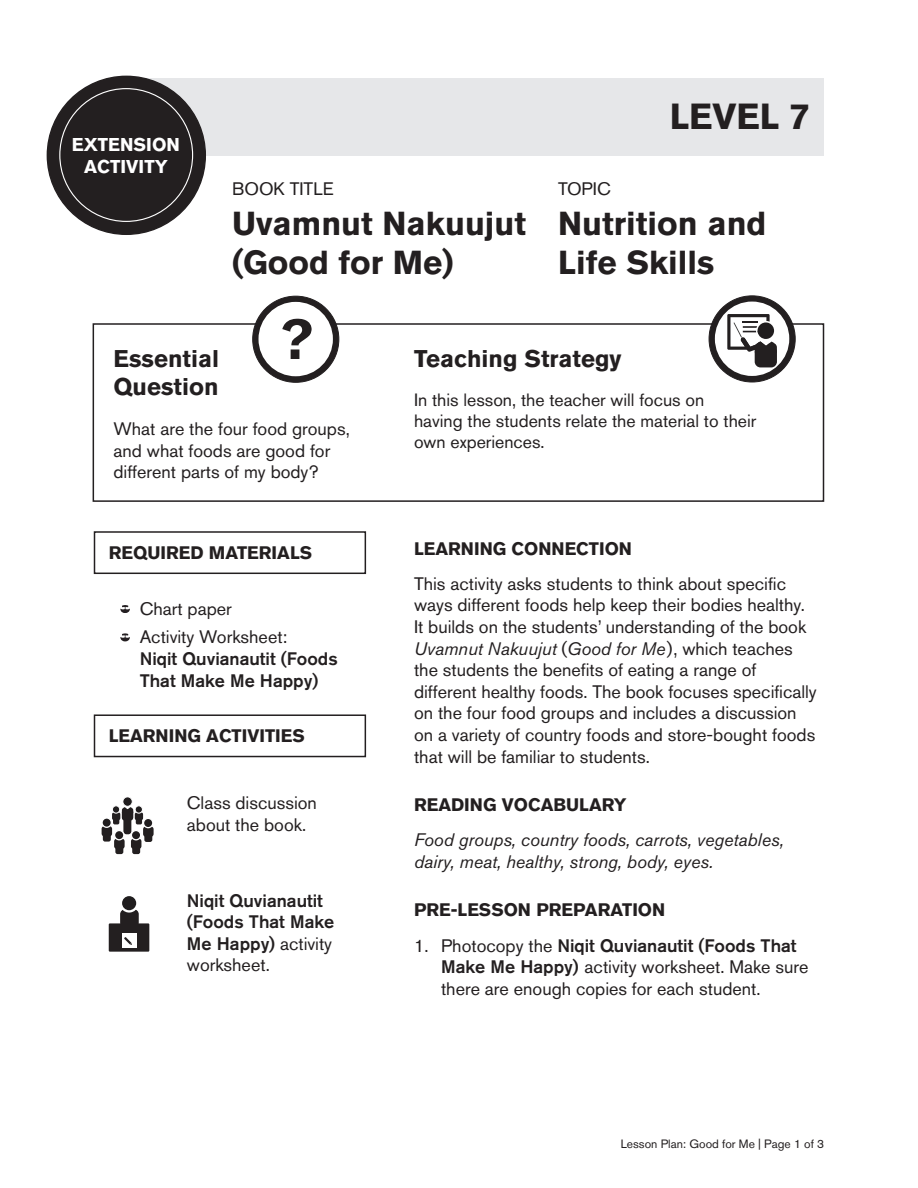
<style>
.page{position:relative;width:918px;height:1188px;background:#fff}
.page>*{position:absolute;margin:0;border:0;box-sizing:border-box;transform-origin:0 0}
.t1{font:700 61.5px "Akzidenz Grotesk BQ";color:#231f20}
.t2{font:700 36px "Akzidenz Grotesk BQ";color:#231f20}
.t3{font:700 33px/39.6px "Akzidenz Grotesk BQ";color:#231f20}
.t4{font:700 24px "Akzidenz Grotesk BQ";color:#231f20}
.t5{font:700 18.45px/22px "Akzidenz Grotesk BQ";color:#fff;text-align:center}
.BODY{font:18px/21.6px "Akzidenz Grotesk BQ";color:#231f20}
.SUB1{font:700 18px "Akzidenz Grotesk BQ";color:#231f20}
.VOCAB{font:italic 18px/21.6px "Akzidenz Grotesk BQ";color:#231f20}
.Teaching_Strategy{font:18px/21.6px "Akzidenz Grotesk BQ";color:#231f20}
.BODY-2{font:500 18px/21.6px "Akzidenz Grotesk BQ";color:#231f20}
.STAR_BULLETS{font:500 18px/21.6px "Akzidenz Grotesk BQ";color:#231f20}
.LEARNING_ACTIVITIES{font:18px/21.6px "Akzidenz Grotesk BQ";color:#231f20}
.STAR_BULLETS-2{font:18px "Akzidenz Grotesk BQ";color:#231f20}
.Teaching_Strategy-2{font:17.7px/21.3px "Akzidenz Grotesk BQ";color:#231f20}
.t6{font:12px "Akzidenz Grotesk BQ";color:#231f20}
.s1{font-weight:400}
.s2{font-style:italic}
.s3{font-weight:500}
</style>
<div class="page">
<div style="left:93px;top:323px;width:731px;height:179px;border:2px solid #231f20"></div>
<div style="left:139px;top:78px;width:685px;height:78px;background:#e6e7e9"></div>
<div style="left:47px;top:76px;width:158px;height:158px;background:#231f20;border-radius:50%"></div>
<div style="left:94px;top:714px;width:272px;height:43px;border:2px solid #231f20"></div>
<svg style="left:253px;top:296px;width:86px;height:86px;background:#3b3839"></svg>
<div style="left:260px;top:303px;width:72px;height:72px;background:#fff;border-radius:50%"></div>
<div style="left:259px;top:302px;width:74px;height:74px;border:2px solid #fff;border-radius:50%"></div>
<svg style="left:709px;top:296px;width:86px;height:86px;background:#3b3838"></svg>
<div style="left:716px;top:303px;width:72px;height:72px;background:#fff;border-radius:50%"></div>
<div style="left:715px;top:302px;width:74px;height:74px;border:2px solid #fff;border-radius:50%"></div>
<div style="left:755px;top:346px;width:22px;height:21px;background:#231f20;border-radius:6px"></div>
<svg style="left:727px;top:314px;width:50px;height:41px"></svg>
<div style="left:131px;top:839px;width:10px;height:10px;background:#231f20;border-radius:3px"></div>
<div style="left:132px;top:846px;width:8px;height:8px;background:#231f20;border-radius:2px"></div>
<div style="left:144px;top:833px;width:8px;height:9px;background:#231f20;border-radius:2px"></div>
<div style="left:114px;top:839px;width:11px;height:10px;background:#231f20;border-radius:3px"></div>
<div style="left:115px;top:846px;width:8px;height:8px;background:#231f20;border-radius:2px"></div>
<div style="left:103px;top:833px;width:8px;height:9px;background:#231f20;border-radius:2px"></div>
<svg style="left:101px;top:797px;width:52px;height:43px"></svg>
<svg style="left:120px;top:605px;width:10px;height:8px"></svg>
<svg style="left:120px;top:633px;width:10px;height:8px"></svg>
<div style="left:94px;top:531px;width:272px;height:43px;border:2px solid #231f20"></div>
<div style="left:120px;top:909px;width:19px;height:19px;background:#231f20;border-radius:5px"></div>
<svg style="left:120px;top:896px;width:19px;height:17px"></svg>
<div style="left:109px;top:923px;width:40px;height:29px;background:#231f20"></div>
<div style="left:122px;top:933px;width:14px;height:15px;background:#fff"></div>
<svg style="left:124px;top:937px;width:8px;height:8px"></svg>
<p class="t5" style="left:72px;top:133px;width:110px">EXTENSION<br>ACTIVITY</p>
<p class="BODY" style="left:232px;top:178px;width:103px">BOOK TITLE</p>
<p class="t3" style="left:232px;top:203px;width:296px">Uvamnut Nakuujut (Good for Me)</p>
<p class="t2" style="left:670px;top:96px;width:142px">LEVEL 7</p>
<p class="BODY" style="left:558px;top:178px;width:54px">TOPIC</p>
<p class="t3" style="left:558px;top:203px;width:210px">Nutrition and<br>Life Skills</p>
<p class="t1" style="left:276px;top:304px;width:39px">?</p>
<p class="t4" style="left:114px;top:344px;width:107px">Essential</p>
<p class="t4" style="left:114px;top:373px;width:107px">Question</p>
<p class="Teaching_Strategy" style="left:114px;top:418px;width:238px">What are the four food groups, and what foods are good for different parts of my body?</p>
<p class="SUB1" style="left:109px;top:542px;width:205px">REQUIRED MATERIALS</p>
<p class="STAR_BULLETS-2" style="left:140px;top:598px;width:94px">Chart paper</p>
<p class="STAR_BULLETS" style="left:140px;top:626px;width:200px"><span class="s1">Activity Worksheet:<br></span>Niqit Quvianautit (Foods<br>That Make Me Happy)</p>
<p class="SUB1" style="left:109px;top:726px;width:198px">LEARNING ACTIVITIES</p>
<p class="LEARNING_ACTIVITIES" style="left:187px;top:792px;width:131px">Class discussion about the book.</p>
<p class="BODY-2" style="left:187px;top:889px;width:149px">Niqit Quvianautit (Foods That Make<br>Me Happy) <span class="s1">activity worksheet.</span></p>
<p class="t4" style="left:414px;top:344px;width:209px">Teaching Strategy</p>
<p class="Teaching_Strategy-2" style="left:414px;top:389px;width:344px">In this lesson, the teacher will focus on having the students relate the material to their own experiences.</p>
<p class="SUB1" style="left:414px;top:538px;width:220px">LEARNING CONNECTION</p>
<p class="BODY" style="left:414px;top:573px;width:404px">This activity asks students to think about specific ways different foods help keep their bodies healthy.<br>It builds on the students’ understanding of the book <span class="s2">Uvamnut Nakuujut</span> (<span class="s2">Good for Me</span>), which teaches the students the benefits of eating a range of different healthy foods. The book focuses specifically on the four food groups and includes a discussion on a variety of country foods and store-bought foods that will be familiar to students.</p>
<p class="SUB1" style="left:414px;top:794px;width:214px">READING VOCABULARY</p>
<p class="VOCAB" style="left:414px;top:829px;width:371px">Food groups, country foods, carrots, vegetables, dairy, meat, healthy, strong, body, eyes.</p>
<p class="SUB1" style="left:414px;top:900px;width:253px">PRE-LESSON PREPARATION</p>
<p class="BODY" style="left:441px;top:934px;width:369px;text-indent:-27px">1. Photocopy the <span class="s3">Niqit Quvianautit (Foods That<br>Make Me Happy)</span> activity worksheet. Make sure there are enough copies for each student.</p>
<p class="t6" style="left:621px;top:1137px;width:205px">Lesson Plan: Good for Me | Page 1 of 3</p>
</div>
